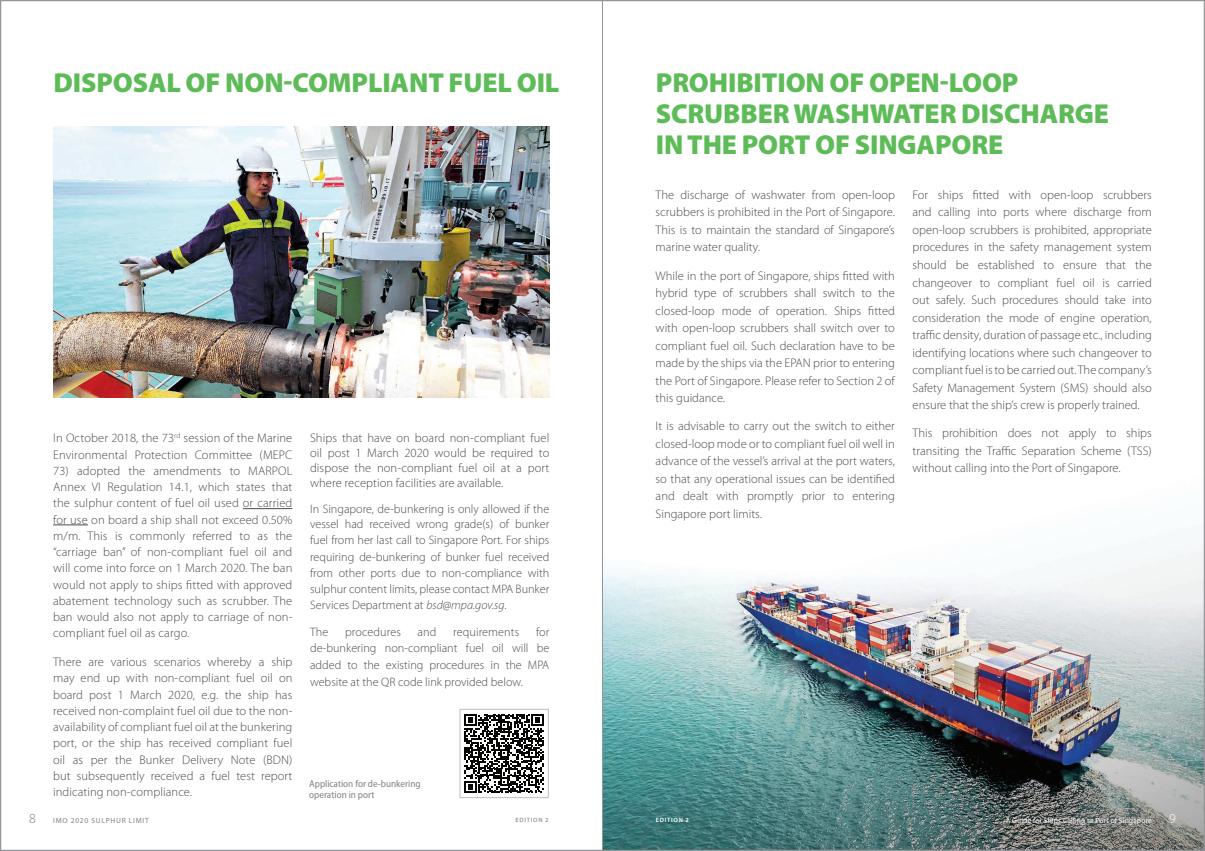
<style>
.page{position:relative;width:1205px;height:851px;background:#fff}
.page>*{position:absolute;margin:0;border:0;box-sizing:border-box;transform-origin:0 0}
.ahead{font:900 27.5px/31.2px "Myriad Pro";letter-spacing:-.005em;color:#5dbc57}
.t1{font:300 13.75px "Myriad Pro";color:#808285}
.t2{font:300 13.75px "Myriad Pro";color:#fff}
.bt{font:300 12.5px/17.5px "Myriad Pro";color:#4b4c4d;text-align:justify}
.bt-2{font:300 12.25px/16.2px "Myriad Pro";color:#4b4c4d;text-align:justify}
.qr_code_text{font:semi-condensed 10px/11.2px "Myriad Pro";color:#808285}
.t3{font:7.5px "Myriad Pro";letter-spacing:.015em;color:#fff}
.t4{font:7.5px "Myriad Pro";letter-spacing:.1em;color:#808285}
.t5{font:600 6.25px "Myriad Pro";letter-spacing:.12em;color:#939598}
.t6{font:600 6.25px "Myriad Pro";letter-spacing:.12em;color:#fff}
.s1{font-style:italic}
</style>
<div class="page">
<img style="left:603px;top:0;width:602px;height:850px">
<hr style="left:243px;top:508px;width:49px;height:1px;background:#4b4c4d">
<hr style="left:53px;top:524px;width:35px;height:1px;background:#4b4c4d">
<img style="left:53px;top:127px;width:497px;height:270px">
<svg style="left:464px;top:714px;width:80px;height:79px"></svg>
<div style="left:460px;top:709px;width:88px;height:88px;border:1px solid #bcbdc0"></div>
<hr style="left:602px;top:0;width:1px;height:850px;background:#939598">
<p class="ahead" style="left:53px;top:67px;width:507px">DISPOSAL OF NON-COMPLIANT FUEL OIL</p>
<p class="bt" style="left:53px;top:430px;width:241px;line-height:16.2px">In October 2018, the 73<sup>rd</sup> session of the Marine<br>Environmental Protection Committee (MEPC</p>
<p class="bt" style="left:53px;top:462px;width:241px;line-height:16.2px">73) adopted the amendments to MARPOL Annex VI Regulation 14.1, which states that the sulphur content of fuel oil used or carried for use on board a ship shall not exceed 0.50% m/m. This is commonly referred to as the “carriage ban” of non-compliant fuel oil and will come into force on 1 March 2020. The ban would not apply to ships fitted with approved abatement technology such as scrubber. The ban would also not apply to carriage of non&shy;compliant fuel oil as cargo.</p>
<p class="bt" style="left:53px;top:654px;width:241px;line-height:16.2px">There are various scenarios whereby a ship may end up with non-compliant fuel oil on board post 1 March 2020, e.g. the ship has received non-complaint fuel oil due to the non&shy;availability of compliant fuel oil at the bunkering port, or the ship has received compliant fuel oil as per the Bunker Delivery Note (BDN) but subsequently received a fuel test report indicating non-compliance.</p>
<p class="bt" style="left:310px;top:431px;width:241px;line-height:15px">Ships that have on board non-compliant fuel oil post 1 March 2020 would be required to dispose the non-compliant fuel oil at a port where reception facilities are available.</p>
<p class="bt-2" style="left:310px;top:501px;width:241px;line-height:15px">In Singapore, de-bunkering is only allowed if the vessel had received wrong grade(s) of bunker</p>
<p class="bt-2" style="left:310px;top:532px;width:241px">fuel from her last call to Singapore Port. For ships requiring de-bunkering of bunker fuel received from other ports due to non-compliance with sulphur content limits, please contact MPA Bunker Services Department at <span class="s1">bsd@mpa.gov.sg</span>.</p>
<p class="bt-2" style="left:310px;top:624px;width:20px">The</p>
<p class="bt-2" style="left:345px;top:624px;width:57px">procedures</p>
<p class="bt-2" style="left:418px;top:624px;width:20px">and</p>
<p class="bt-2" style="left:453px;top:624px;width:68px">requirements</p>
<p class="bt-2" style="left:310px;top:624px;width:241px;text-indent:226px">for de-bunkering non-compliant fuel oil will be added to the existing procedures in the MPA</p>
<p class="bt-2" style="left:310px;top:674px;width:214px">website at the QR code link provided below.</p>
<p class="qr_code_text" style="left:309px;top:777px;width:113px">Application for de-bunkering operation in port</p>
<p class="ahead" style="left:656px;top:67px;width:455px">PROHIBITION OF OPEN-LOOP<br>SCRUBBER WASHWATER DISCHARGE<br>IN THE PORT OF SINGAPORE</p>
<p class="bt" style="left:656px;top:186px;width:241px">The discharge of washwater from open-loop scrubbers is prohibited in the Port of Singapore.<br>This is to maintain the standard of Singapore’s marine water quality.</p>
<p class="bt" style="left:656px;top:267px;width:241px">While in the port of Singapore, ships fitted with hybrid type of scrubbers shall switch to the closed-loop mode of operation. Ships fitted with open-loop scrubbers shall switch over to compliant fuel oil. Such declaration have to be made by the ships via the EPAN prior to entering the Port of Singapore. Please refer to Section 2 of this guidance.</p>
<p class="bt" style="left:656px;top:417px;width:241px">It is advisable to carry out the switch to either closed-loop mode or to compliant fuel oil well in advance of the vessel’s arrival at the port waters, so that any operational issues can be identified and dealt with promptly prior to entering Singapore port limits.</p>
<p class="bt" style="left:912px;top:186px;width:241px">For ships fitted with open-loop scrubbers and calling into ports where discharge from open-loop scrubbers is prohibited, appropriate procedures in the safety management system should be established to ensure that the changeover to compliant fuel oil is carried out safely. Such procedures should take into consideration the mode of engine operation, traffic density, duration of passage etc., including identifying locations where such changeover to compliant fuel is to be carried out. The company’s Safety Management System (SMS) should also ensure that the ship’s crew is properly trained.</p>
<p class="bt" style="left:912px;top:424px;width:241px">This prohibition does not apply to ships transiting the Traffic Separation Scheme (TSS) without calling into the Port of Singapore.</p>
<p class="t1" style="left:29px;top:810px;width:8px">8</p>
<p class="t4" style="left:53px;top:816px;width:97px">IMO 2020 SULPHUR LIMIT</p>
<p class="t5" style="left:515px;top:816px;width:35px">EDITION 2</p>
<p class="t6" style="left:656px;top:816px;width:35px">EDITION 2</p>
<p class="t3" style="left:1006px;top:816px;width:148px">A Guide for Ships Calling to Port of Singapore</p>
<p class="t2" style="left:1169px;top:810px;width:8px">9</p>
</div>
